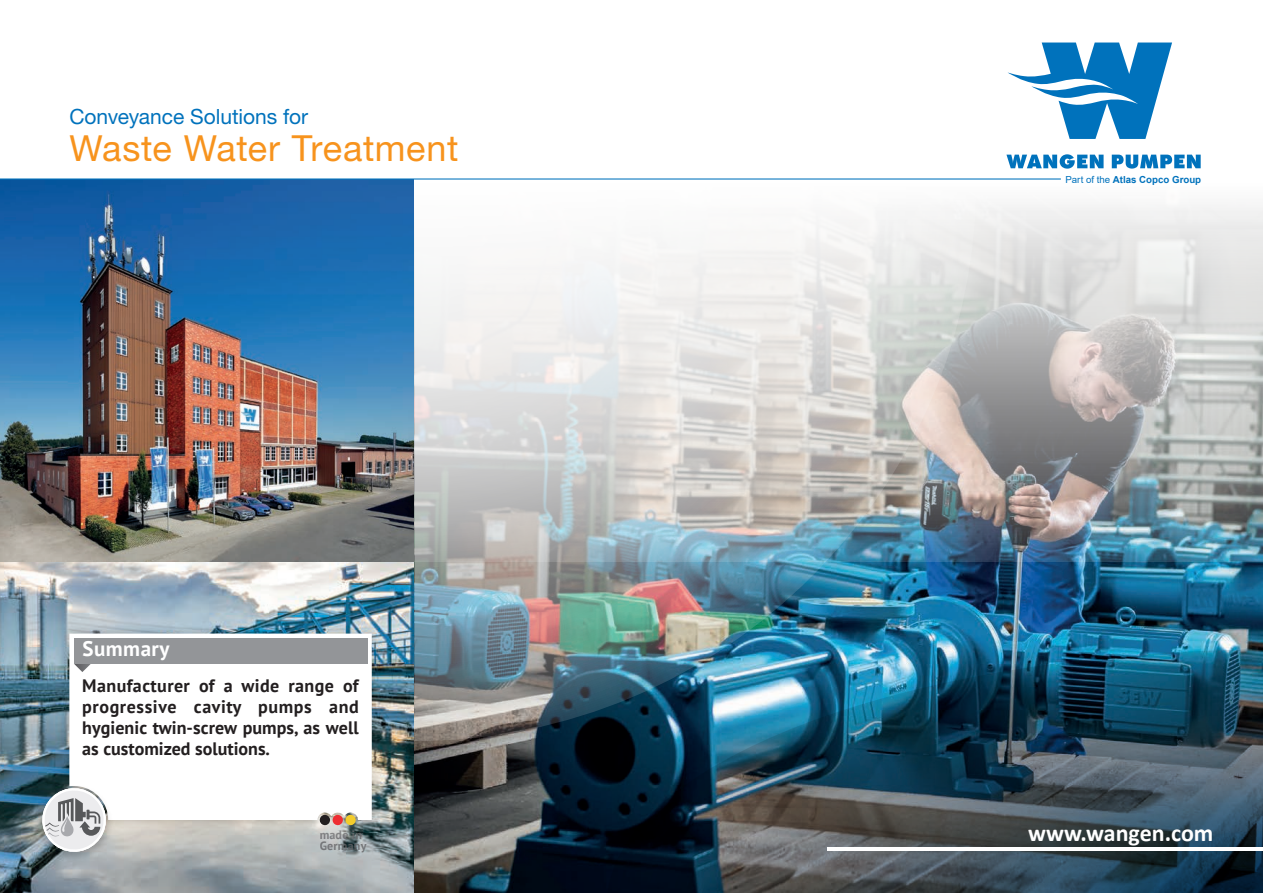
<style>
.page{position:relative;width:1263px;height:893px;background:#fff}
.page>*{position:absolute;margin:0;border:0;box-sizing:border-box;transform-origin:0 0}
.t1{font:36px "Helvetica Neue LT Pro";letter-spacing:.015em;color:#f7931d}
.t2{font:700 24px "Calibri";color:#fff}
.t3{font:21px "Helvetica Neue LT Pro";color:#0072bc}
.t4{font:700 21px "PT Sans";letter-spacing:.025em;color:#fff}
.t5{font:700 18px/21px "PT Sans";color:#231f20;text-align:justify}
.t6{font:700 12px/11.2px "PT Sans";letter-spacing:.02em;color:#636366}
.t7{font:700 9.75px "Arial";color:#0072bc}
.s1{font-weight:400}
</style>
<div class="page">
<img style="left:0;top:561px;width:414px;height:332px">
<img style="left:0;top:180px;width:414px;height:381px">
<img style="left:414px;top:561px;width:849px;height:332px">
<img style="left:976px;top:205px;width:287px;height:356px">
<img style="left:414px;top:208px;width:562px;height:533px">
<img style="left:606px;top:649px;width:657px;height:244px">
<hr style="left:0;top:178px;width:1061px;height:2px;background:#0072bc">
<svg style="left:1006px;top:154px;width:97px;height:15px"></svg>
<svg style="left:1112px;top:155px;width:89px;height:14px"></svg>
<svg style="left:1008px;top:43px;width:164px;height:96px"></svg>
<hr style="left:827px;top:847px;width:436px;height:3px;background:#fff">
<img style="left:28px;top:774px;width:92px;height:91px">
<img style="left:55px;top:619px;width:330px;height:215px">
<svg style="left:69px;top:634px;width:303px;height:186px"></svg>
<img style="left:31px;top:780px;width:87px;height:85px">
<svg style="left:37px;top:783px;width:71px;height:74px"></svg>
<svg style="left:74px;top:664px;width:17px;height:8px"></svg>
<div style="left:74px;top:638px;width:293px;height:26px;background:#939598"></div>
<img style="left:293px;top:788px;width:89px;height:63px">
<svg style="left:319px;top:814px;width:37px;height:11px"></svg>
<p class="t3" style="left:69px;top:104px;width:240px">Conveyance Solutions for</p>
<h1 class="t1" style="left:69px;top:126px;width:390px">Waste Water Treatment</h1>
<p class="t4" style="left:82px;top:635px;width:89px">Summary</p>
<p class="t5" style="left:82px;top:675px;width:278px">Manufacturer of a wide range of progressive cavity pumps and hygienic twin-screw pumps, as well as customized solutions.</p>
<p class="t6" style="left:320px;top:829px;width:48px">made in<br>Germany</p>
<p class="t7" style="left:1065px;top:172px;width:137px"><span class="s1">Part of the</span> Atlas Copco Group</p>
<h2 class="t2" style="left:1028px;top:816px;width:187px">www.wangen.com</h2>
</div>
